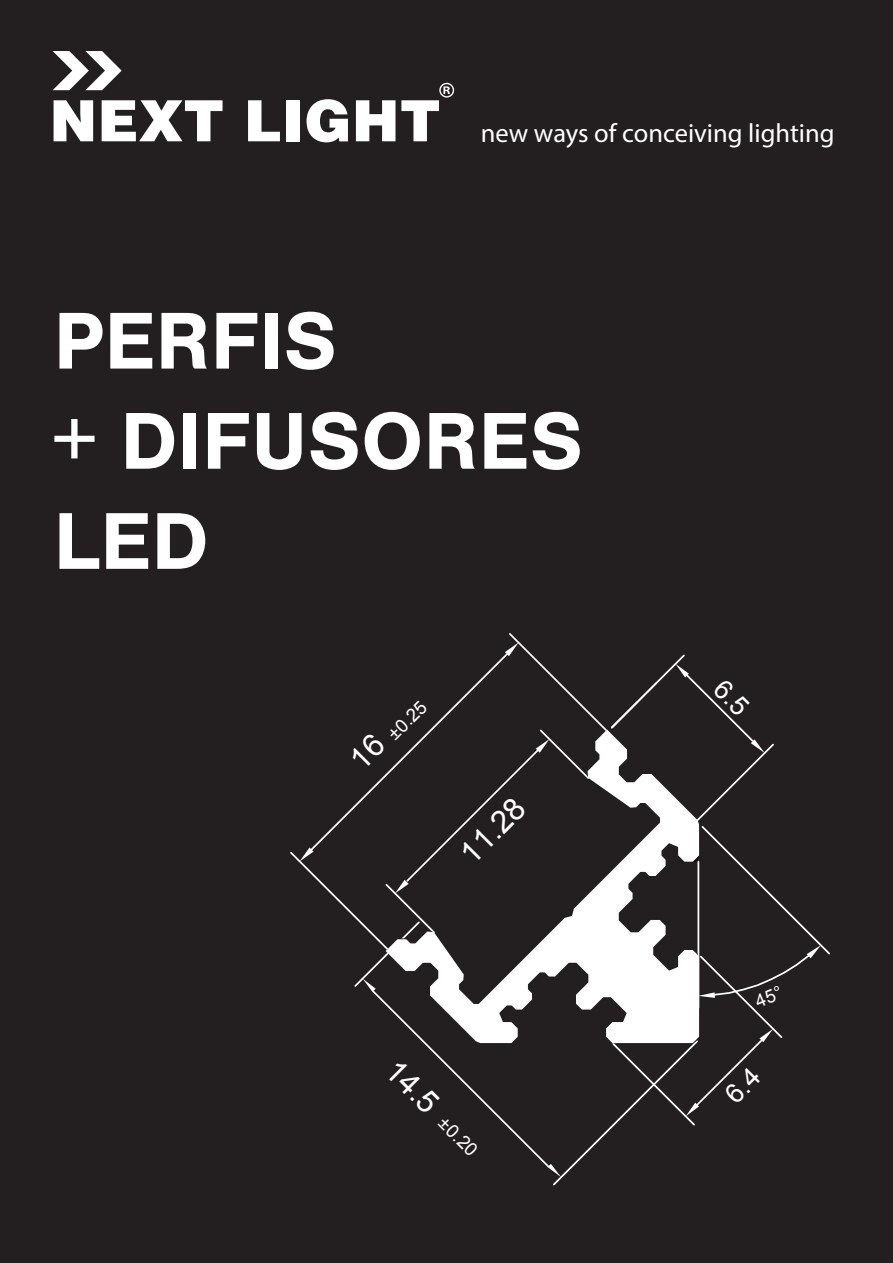
<style>
.page{position:relative;width:893px;height:1263px;background:#231f20}
.page>*{position:absolute;margin:0;border:0;box-sizing:border-box;transform-origin:0 0}
.t1{font:700 83.4px/100.2px "Nimbus San";color:#fff}
.t2{font:31.05px "Arial";color:#fff}
.t3{font:26.4px "Myriad Pro";color:#fff}
.t4{font:18.45px "Arial";color:#fff}
.s1{font-size:31.05px}
</style>
<div class="page">
<svg style="left:290px;top:633px;width:229px;height:287px"></svg>
<svg style="left:300px;top:847px;width:14px;height:14px"></svg>
<svg style="left:354px;top:920px;width:259px;height:266px"></svg>
<svg style="left:363px;top:978px;width:13px;height:14px"></svg>
<svg style="left:548px;top:1164px;width:13px;height:13px"></svg>
<svg style="left:53px;top:51px;width:69px;height:39px"></svg>
<svg style="left:443px;top:86px;width:7px;height:8px"></svg>
<div style="left:439px;top:83px;width:15px;height:15px;border:1px solid #fff;border-radius:50%"></div>
<svg style="left:54px;top:100px;width:39px;height:41px"></svg>
<svg style="left:102px;top:100px;width:121px;height:41px"></svg>
<svg style="left:248px;top:100px;width:32px;height:41px"></svg>
<div style="left:286px;top:100px;width:14px;height:41px;background:#fff"></div>
<svg style="left:307px;top:99px;width:41px;height:43px"></svg>
<svg style="left:356px;top:100px;width:39px;height:41px"></svg>
<svg style="left:401px;top:100px;width:38px;height:41px"></svg>
<svg style="left:384px;top:642px;width:446px;height:485px"></svg>
<p class="t3" style="left:481px;top:117px;width:355px">new ways of conceiving lighting</p>
<h1 class="t1" style="left:54px;top:292px;width:531px">PERFIS<br>+ DIFUSORES<br>LED</h1>
<p class="t4" style="left:351px;top:759px;width:93px;rotate:-45deg"><span class="s1">16</span> ±0.25</p>
<p class="t2" style="left:451px;top:844px;width:79px;rotate:-45deg">11.28</p>
<p class="t4" style="left:397px;top:1058px;width:123px;rotate:45deg"><span class="s1">14.5</span> ±0.20</p>
</div>
